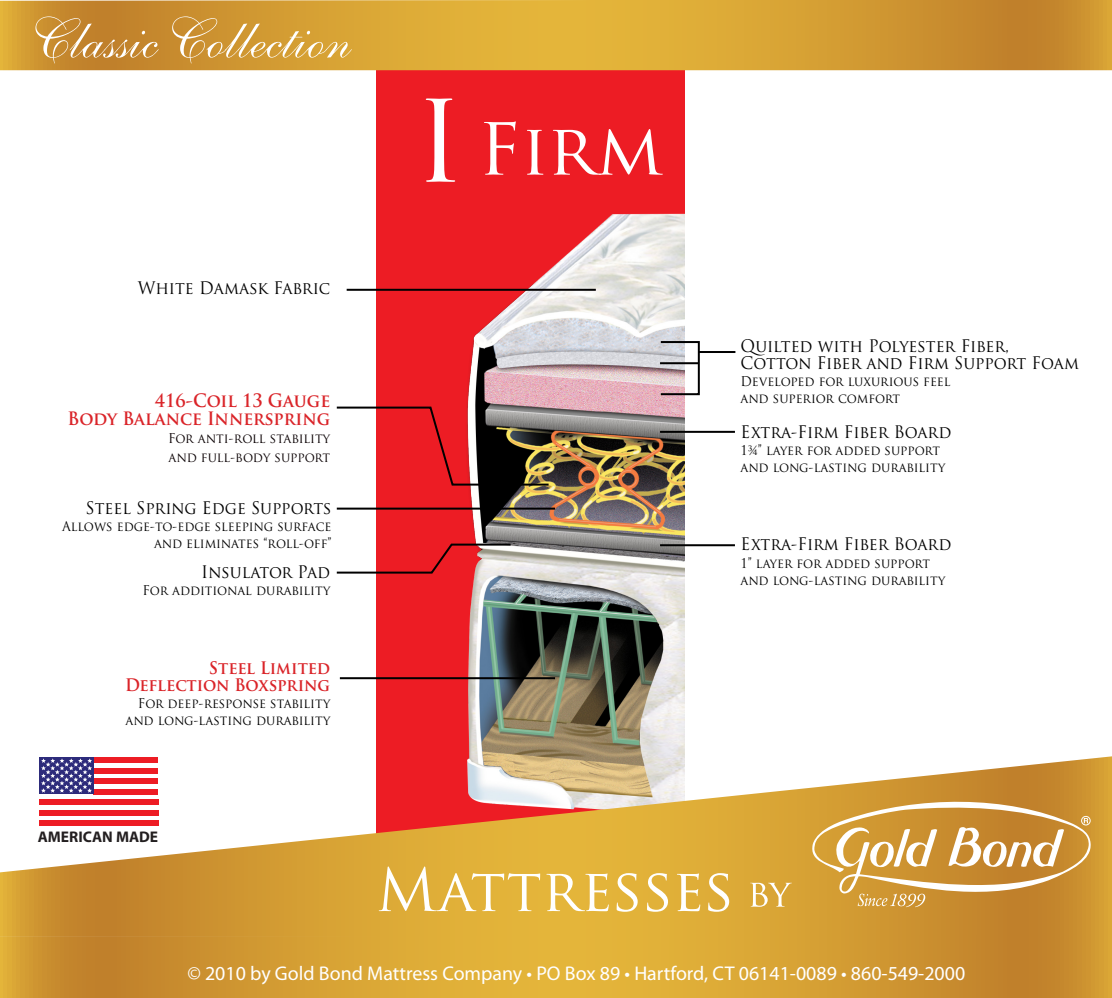
<style>
.page{position:relative;width:1112px;height:998px;background:#fff}
.page>*{position:absolute;margin:0;border:0;box-sizing:border-box;transform-origin:0 0}
.t1{font:69.7px "Trajan Pro";color:#fff;scale:1.04 1}
.t2{font:56.5px "Shelley Allegro Script";color:#fff}
.t3{font:19.9px "Myriad Pro";color:#fff}
.t4{font:700 18px/18.2px "Trajan Pro";color:#da2429;text-align:right;scale:.95 1}
.t5{font:16.9px/17.1px "Trajan Pro";color:#000;scale:.95 1}
.t6{font:700 16.9px/17.1px "Trajan Pro";color:#da2429;text-align:right;scale:.95 1}
.t7{font:700 15.4px "Myriad Pro";color:#231f20}
.t8{font:13.2px/18.2px "Trajan Pro";color:#0b0204;scale:.95 1}
.t9{font:13.1px/17.1px "Trajan Pro";color:#000;scale:.95 1}
.s1{font-family:"Trajan";font-size:110.2px}
</style>
<div class="page">
<img style="left:336px;top:187px;width:348px;height:569px">
<hr style="left:346px;top:289px;width:249px;height:2px;background:#000">
<hr style="left:337px;top:507px;width:218px;height:2px;background:#000">
<hr style="left:340px;top:677px;width:215px;height:2px;background:#000">
<div style="left:376px;top:14px;width:308px;height:173px;background:#ed1c24"></div>
<div style="left:659px;top:341px;width:40px;height:54px;border:2px solid #000"></div>
<hr style="left:698px;top:351px;width:37px;height:2px;background:#000">
<hr style="left:660px;top:544px;width:74px;height:2px;background:#000">
<hr style="left:660px;top:431px;width:74px;height:2px;background:#000">
<hr style="left:660px;top:362px;width:38px;height:2px;background:#000">
<svg style="left:336px;top:542px;width:176px;height:32px"></svg>
<svg style="left:336px;top:405px;width:214px;height:81px"></svg>
<svg style="left:0;top:0;width:1111px;height:70px;background:#d39d33"></svg>
<svg style="left:0;top:756px;width:1111px;height:178px"></svg>
<svg style="left:0;top:934px;width:1111px;height:63px;background:#d39d33"></svg>
<svg style="left:808px;top:794px;width:283px;height:112px;background:#d3a254"></svg>
<svg style="left:378px;top:866px;width:162px;height:44px"></svg>
<svg style="left:546px;top:873px;width:62px;height:38px"></svg>
<svg style="left:616px;top:872px;width:21px;height:39px"></svg>
<svg style="left:646px;top:872px;width:22px;height:39px"></svg>
<svg style="left:676px;top:873px;width:24px;height:38px"></svg>
<svg style="left:708px;top:872px;width:21px;height:39px"></svg>
<svg style="left:750px;top:882px;width:41px;height:24px"></svg>
<div style="left:39px;top:762px;width:119px;height:5px;background:#fff"></div>
<div style="left:39px;top:773px;width:119px;height:5px;background:#fff"></div>
<div style="left:39px;top:783px;width:119px;height:5px;background:#fff"></div>
<div style="left:39px;top:794px;width:119px;height:5px;background:#fff"></div>
<div style="left:39px;top:804px;width:119px;height:6px;background:#fff"></div>
<div style="left:39px;top:815px;width:119px;height:5px;background:#fff"></div>
<div style="left:94px;top:788px;width:64px;height:6px;background:#ed1c24"></div>
<div style="left:39px;top:799px;width:119px;height:5px;background:#ed1c24"></div>
<div style="left:39px;top:810px;width:119px;height:5px;background:#ed1c24"></div>
<div style="left:39px;top:820px;width:119px;height:5px;background:#ed1c24"></div>
<div style="left:94px;top:778px;width:64px;height:5px;background:#ed1c24"></div>
<div style="left:94px;top:767px;width:64px;height:6px;background:#ed1c24"></div>
<div style="left:94px;top:757px;width:64px;height:5px;background:#ed1c24"></div>
<div style="left:39px;top:757px;width:55px;height:37px;background:#2d2b7b"></div>
<svg style="left:41px;top:758px;width:51px;height:34px"></svg>
<h2 class="t2" style="left:23px;top:6px;width:320px">Classic Collection</h2>
<p class="t5" style="left:138px;top:279px;width:204px">White Damask Fabric</p>
<h3 class="t4" style="left:67px;top:391px;width:278px">416-Coil 13 Gauge<br>Body Balance Innerspring</h3>
<p class="t8" style="left:168px;top:429px;width:172px">For anti-roll stability and full-body support</p>
<p class="t5" style="left:86px;top:499px;width:260px">Steel Spring Edge Supports</p>
<p class="t9" style="left:62px;top:517px;width:285px;text-align:right">Allows edge-to-edge sleeping surface and eliminates “roll-off”</p>
<p class="t5" style="left:201px;top:563px;width:137px">Insulator Pad</p>
<p class="t9" style="left:142px;top:581px;width:199px">For additional durability</p>
<p class="t6" style="left:125px;top:659px;width:217px">Steel Limited<br>Deflection Boxspring</p>
<p class="t9" style="left:126px;top:694px;width:217px;text-align:right">For deep-response stability and long-lasting durability</p>
<p class="t7" style="left:38px;top:826px;width:122px">AMERICAN MADE</p>
<h1 class="t1" style="left:414px;top:105px;width:241px"><span class="s1">I</span> Firm</h1>
<p class="t5" style="left:740px;top:337px;width:358px">Quilted with Polyester Fiber,<br>Cotton Fiber and Firm Support Foam</p>
<p class="t9" style="left:740px;top:372px;width:222px">Developed for luxurious feel and superior comfort</p>
<p class="t5" style="left:740px;top:423px;width:223px">Extra-Firm Fiber Board</p>
<p class="t9" style="left:740px;top:441px;width:217px">1¾” layer for added support and long-lasting durability</p>
<p class="t5" style="left:740px;top:535px;width:223px">Extra-Firm Fiber Board</p>
<p class="t9" style="left:740px;top:554px;width:217px">1” layer for added support and long-lasting durability</p>
<h3 class="t3" style="left:187px;top:961px;width:779px">© 2010 by Gold Bond Mattress Company • PO Box 89 • Hartford, CT 06141-0089 • 860-549-2000</h3>
</div>
